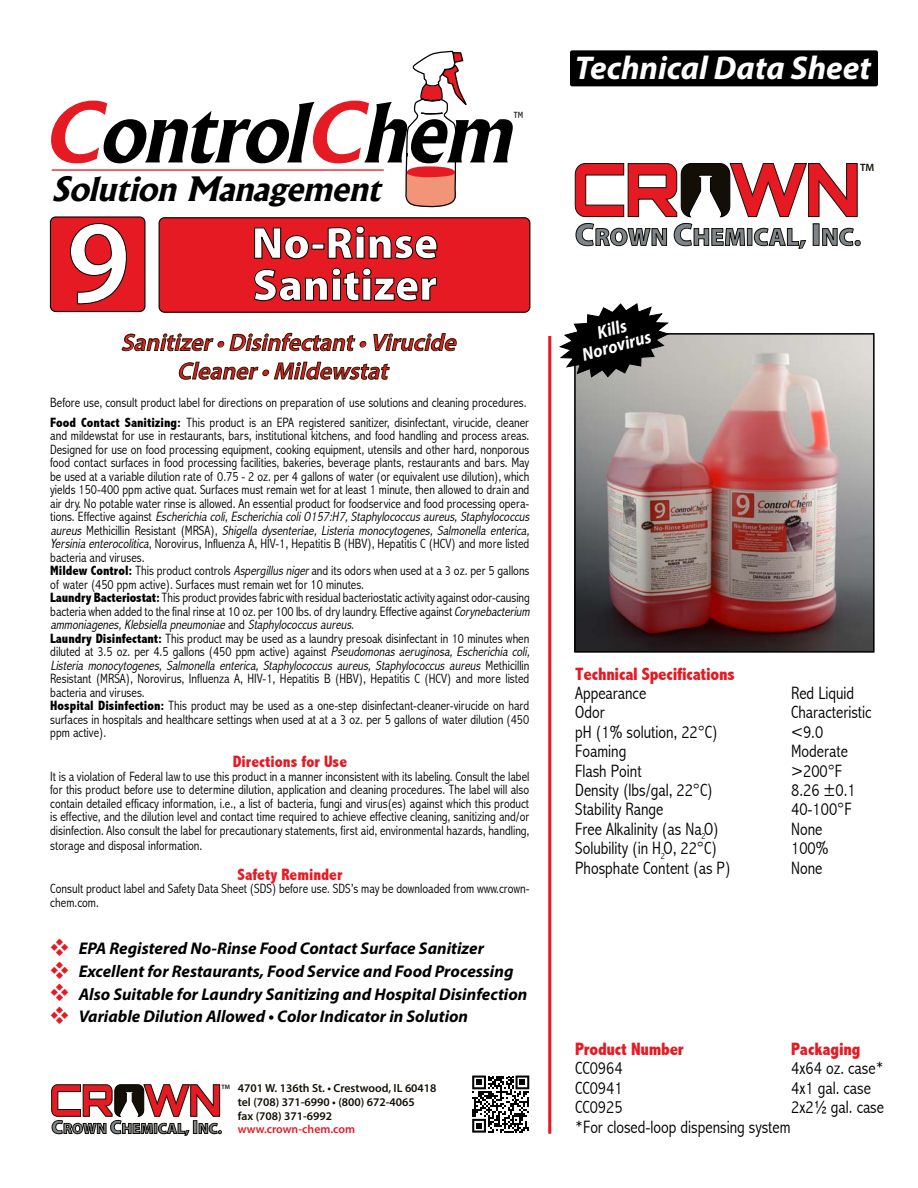
<style>
.page{position:relative;width:918px;height:1188px;background:#fff}
.page>*{position:absolute;margin:0;border:0;box-sizing:border-box;transform-origin:0 0}
.t1{font:600 119.7px "Myriad Pro";color:#fff}
.t2{font:italic 700 79.8px "Albertus";color:#000}
.t3{font:900 45px/42px "Myriad Pro";color:#fff}
.t4{font:italic 700 33px "Myriad Pro";color:#fff}
.t5{font:italic 700 32.1px "Albertus";color:#000;scale:1.08 1}
.t6{font:900 24.9px "Myriad Pro";color:#7c858c}
.t7{font:24.15px/22.5px "Wingdings";color:#e51a23;text-align:justify}
.t8{font:italic 600 23.85px/28.5px "Myriad Pro";color:#e51a23;text-align:center}
.t9{font:italic 700 18.15px/17.2px "Myriad Pro";color:#fff;text-align:center;scale:.91 1}
.t10{font:300 condensed 17.85px "Abadi";color:#000}
.t11{font:800 condensed 17.85px "Abadi";letter-spacing:-.015em;color:#e51a23}
.t12{font:italic 700 16.95px/22.6px "Myriad Pro";color:#000}
.t13{font:800 condensed 16.5px "Abadi";color:#e51a23}
.t14{font:900 14.85px "Myriad Pro";color:#7c858c}
.t15{font:300 condensed 13.5px/13.5px "Abadi";color:#000}
.t16{font:600 11.85px/13.8px "Myriad Pro";color:#130f06}
.t17{font:600 11.85px "Myriad Pro";color:#e51a23}
.t18{font:600 10.65px "Myriad Pro";color:#130f06}
.t19{font:300 condensed 9px "Abadi";color:#000}
.t20{font:condensed 9px "Abadi";color:#231f20}
.t21{font:600 6.3px "Myriad Pro";color:#130f06}
.s1{color:#e51a23}
.s2{font-weight:800}
.s3{font-style:italic}
.s4{font-size:19.05px}
.s5{font-size:32.1px}
</style>
<div class="page">
<hr style="left:548px;top:336px;width:3px;height:798px;background:#e51a23">
<div style="left:570px;top:50px;width:308px;height:36px;background:#000;border-radius:2px"></div>
<div style="left:159px;top:218px;width:371px;height:94px;background:#e51a23;border-radius:5px"></div>
<div style="left:159px;top:217px;width:371px;height:96px;border:1px solid #000;border-radius:5px"></div>
<svg style="left:49px;top:216px;width:97px;height:97px;background:#d21f26"></svg>
<svg style="left:254px;top:227px;width:55px;height:32px"></svg>
<svg style="left:327px;top:225px;width:111px;height:34px"></svg>
<svg style="left:254px;top:267px;width:183px;height:34px"></svg>
<svg style="left:405px;top:50px;width:62px;height:158px"></svg>
<hr style="left:52px;top:169px;width:332px;height:2px;background:#e51a23">
<img style="left:577px;top:336px;width:295px;height:314px">
<svg style="left:122px;top:334px;width:102px;height:17px"></svg>
<svg style="left:230px;top:333px;width:227px;height:18px"></svg>
<svg style="left:178px;top:362px;width:80px;height:18px"></svg>
<div style="left:262px;top:370px;width:7px;height:6px;border:1px solid #261c02;border-radius:3px"></div>
<svg style="left:274px;top:362px;width:116px;height:18px"></svg>
<div style="left:574px;top:333px;width:301px;height:320px;border:2px solid #000"></div>
<svg style="left:559px;top:303px;width:111px;height:75px"></svg>
<svg style="left:51px;top:1084px;width:171px;height:51px"></svg>
<svg style="left:472px;top:1076px;width:57px;height:57px"></svg>
<svg style="left:575px;top:163px;width:285px;height:86px"></svg>
<h2 class="t2" style="left:43px;top:84px;width:489px"><span class="s1">C</span>ontrol<span class="s1">C</span>hem</h2>
<p class="t20" style="left:514px;top:110px;width:11px">TM</p>
<h3 class="t5" style="left:51px;top:169px;width:315px">Solution Management</h3>
<h1 class="t1" style="left:66px;top:186px;width:66px">9</h1>
<h3 class="t3" style="left:252px;top:220px;width:188px">No-Rinse<br>Sanitizer</h3>
<h3 class="t8" style="left:121px;top:328px;width:342px">Sanitizer•Disinfectant•Virucide<br>Cleaner•Mildewstat</h3>
<p class="t15" style="left:50px;top:393px;width:480px;line-height:19.5px">Before use, consult product label for directions on preparation of use solutions and cleaning procedures.<br><span class="s2">Food Contact Sanitizing:</span> This product is an EPA registered sanitizer, disinfectant, virucide, cleaner</p>
<p class="t15" style="left:50px;top:429px;width:484px">and mildewstat for use in restaurants, bars, institutional kitchens, and food handling and process areas.<br>Designed for use on food processing equipment, cooking equipment, utensils and other hard, nonporous food contact surfaces in food processing facilities, bakeries, beverage plants, restaurants and bars. May be used at a variable dilution rate of 0.75 - 2 oz. per 4 gallons of water (or equivalent use dilution), which yields 150-400 ppm active quat. Surfaces must remain wet for at least 1 minute, then allowed to drain and air dry. No potable water rinse is allowed. An essential product for foodservice and food processing opera&shy;t i o n s . E ff e c t i v e a g a i n s t <span class="s3">Escherichia coli, Escherichia coli O157:H7, Staphylococcus aureus, Staphylococcus aureus</span> M e t h i c i l l i n R e s i s t a n t ( M R S A ) , <span class="s3">Shigella dysenteriae, Listeria monocytogenes, Salmonella enterica, Yersiniaenterocolitica</span>, Norovirus, Influenza A, HIV-1, Hepatitis B (HBV), Hepatitis C (HCV) and more listed bacteria and viruses.<br><span class="s2">Mildew Control:</span> This product controls <span class="s3">Aspergillusniger</span>and its odors when used at a 3 oz. per 5 gallons of water (450 ppm active). Surfaces must remain wet for 10 minutes.<br><span class="s2">Laundry Bacteriostat:</span> This product provides fabric with residual bacteriostatic activity against odor-causing bacteria when added to the final rinse at 10 oz. per 100 lbs. of dry laundry. Effective against <span class="s3">Corynebacterium ammoniagenes,Klebsiella pneumoniae</span> a n d <span class="s3">Staphylococcusaureus.<br></span><span class="s2">Laundry Disinfectant:</span> This product may be used as a laundry presoak disinfectant in 10 minutes when diluted at 3.5 oz. per 4.5 gallons (450 ppm active) against <span class="s3">Pseudomonasaeruginosa,Escherichiacoli, Listeria monocytogenes, Salmonella enterica, Staphylococcus aureus, Staphylococcus aureus</span> M e t h i c i l l i n Resistant (MRSA), Norovirus, Influenza A, HIV-1, Hepatitis B (HBV), Hepatitis C (HCV) and more listed bacteria and viruses.<br><span class="s2">Hospital Disinfection:</span> This product may be used as a one-step disinfectant-cleaner-virucide on hard surfaces in hospitals and healthcare settings when used at at a 3 oz. per 5 gallons of water dilution (450 ppm active).</p>
<p class="t13" style="left:233px;top:752px;width:116px">Directions for Use</p>
<p class="t15" style="left:50px;top:770px;width:481px;text-align:justify">It is a violation of Federal law to use this product in a manner inconsistent with its labeling. Consult the label for this product before use to determine dilution, application and cleaning procedures. The label will also contain detailed efficacy information, i.e., a list of bacteria, fungi and virus(es) against which this product is effective, and the dilution level and contact time required to achieve effective cleaning, sanitizing and/or disinfection. Also consult the label for precautionary statements, first aid, environmental hazards, handling,</p>
<p class="t15" style="left:50px;top:839px;width:154px">storage and disposal information.</p>
<p class="t13" style="left:238px;top:865px;width:106px">Safety Reminder</p>
<p class="t15" style="left:50px;top:882px;width:481px">Consult product label and Safety Data Sheet (SDS) before use. SDS’s may be downloaded from www.crown&shy;chem.com.</p>
<p class="t12" style="left:79px;top:937px;width:450px">EPA Registered No-Rinse Food Contact Surface Sanitizer Excellent for Restaurants, Food Service and Food Processing Also Suitable for Laundry Sanitizing and Hospital Disinfection Variable Dilution Allowed • Color Indicator in Solution</p>
<h3 class="t7" style="left:49px;top:937px;width:23px">❖ ❖ ❖ ❖</h3>
<p class="t21" style="left:221px;top:1083px;width:10px">TM</p>
<p class="t14" style="left:51px;top:1119px;width:172px"><span class="s4">C</span>ROWN <span class="s4">C</span>HEMICAL, <span class="s4">I</span>NC.</p>
<p class="t16" style="left:238px;top:1081px;width:200px">4701 W. 136th St. • Crestwood, IL 60418 tel (708) 371-6990 • (800) 672-4065<br>fax (708) 371-6992</p>
<p class="t17" style="left:238px;top:1121px;width:119px">www.crown-chem.com</p>
<h3 class="t4" style="left:575px;top:46px;width:297px">Technical Data Sheet</h3>
<p class="t18" style="left:860px;top:161px;width:16px">TM</p>
<h3 class="t6" style="left:575px;top:220px;width:288px"><span class="s5">C</span>ROWN <span class="s5">C</span>HEMICAL, <span class="s5">I</span>NC.</h3>
<h3 class="t9" style="left:575px;top:330px;width:79px;rotate:-16deg">Kills<br>Norovirus</h3>
<h3 class="t11" style="left:575px;top:663px;width:161px">Technical Specifications</h3>
<h3 class="t10" style="left:575px;top:683px;width:73px">Appearance</h3>
<h3 class="t10" style="left:791px;top:683px;width:65px">Red Liquid</h3>
<h3 class="t10" style="left:575px;top:702px;width:31px">Odor</h3>
<h3 class="t10" style="left:791px;top:702px;width:82px">Characteristic</h3>
<h3 class="t10" style="left:575px;top:722px;width:144px">pH (1% solution, 22°C)</h3>
<h3 class="t10" style="left:791px;top:722px;width:34px">&lt;9.0</h3>
<h3 class="t10" style="left:575px;top:741px;width:53px">Foaming</h3>
<h3 class="t10" style="left:791px;top:741px;width:58px">Moderate</h3>
<h3 class="t10" style="left:575px;top:760px;width:68px">Flash Point</h3>
<h3 class="t10" style="left:791px;top:760px;width:52px">&gt;200°F</h3>
<h3 class="t10" style="left:575px;top:780px;width:139px">Density (lbs/gal, 22°C)</h3>
<h3 class="t10" style="left:791px;top:780px;width:66px">8.26 ±0.1</h3>
<h3 class="t10" style="left:575px;top:799px;width:90px">Stability Range</h3>
<h3 class="t10" style="left:791px;top:799px;width:62px">40-100°F</h3>
<h3 class="t10" style="left:575px;top:819px;width:145px">Free Alkalinity (as Na O)</h3>
<h3 class="t10" style="left:791px;top:819px;width:33px">None</h3>
<h3 class="t10" style="left:575px;top:838px;width:143px">Solubility (in H O, 22°C)</h3>
<h3 class="t10" style="left:791px;top:838px;width:39px">100%</h3>
<h3 class="t10" style="left:575px;top:857px;width:157px">Phosphate Content (as P)</h3>
<h3 class="t10" style="left:791px;top:857px;width:33px">None</h3>
<p class="t19" style="left:701px;top:831px;width:6px">2</p>
<p class="t19" style="left:661px;top:851px;width:6px">2</p>
<h3 class="t11" style="left:575px;top:1039px;width:110px">Product Number</h3>
<h3 class="t11" style="left:791px;top:1039px;width:71px">Packaging</h3>
<h3 class="t10" style="left:575px;top:1058px;width:49px">CC0964</h3>
<h3 class="t10" style="left:791px;top:1058px;width:94px">4x64 oz. case*</h3>
<h3 class="t10" style="left:575px;top:1078px;width:49px">CC0941</h3>
<h3 class="t10" style="left:791px;top:1078px;width:81px">4x1 gal. case</h3>
<h3 class="t10" style="left:575px;top:1097px;width:49px">CC0925</h3>
<h3 class="t10" style="left:791px;top:1097px;width:94px">2x2½ gal. case</h3>
<h3 class="t10" style="left:575px;top:1116px;width:217px">*For closed-loop dispensing system</h3>
</div>
